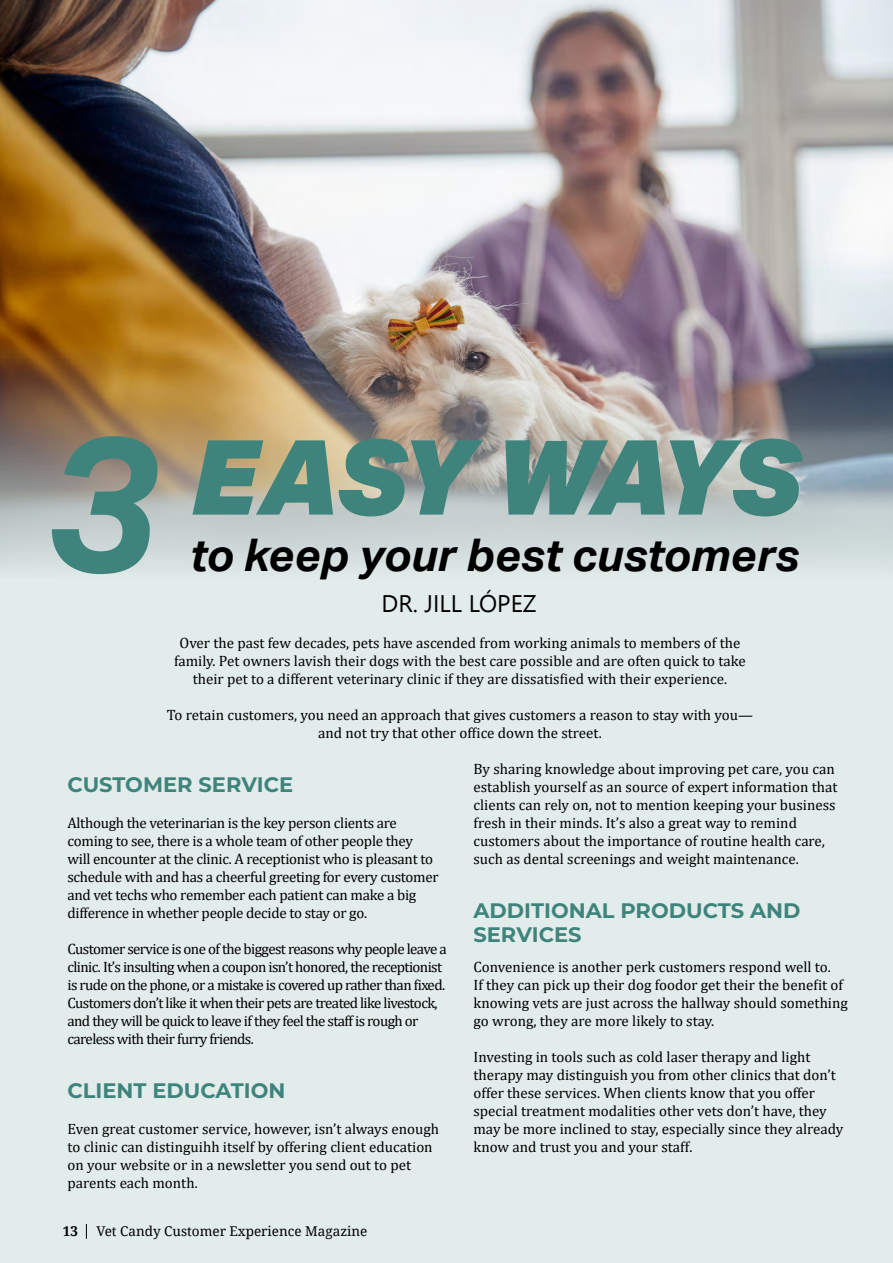
<style>
.page{position:relative;width:893px;height:1263px;background:#e2eceb}
.page>*{position:absolute;margin:0;border:0;box-sizing:border-box;transform-origin:0 0}
.t1{font:italic 700 189.3px "Aktiv Grotesk";color:#3f847c}
.t2{font:italic 900 103.95px "Aktiv Grotesk";letter-spacing:-.06em;color:#3f847c}
.t3{font:italic 700 45px "Aktiv Grotesk";color:#000}
.t4{font:700 21px/24px "Montserrat";color:#3f847c}
.t5{font:15px/18px "Cambria";color:#000}
.t6{font:15px/18px "Cambria";letter-spacing:-.04em;color:#000}
.t7{font:15px/18px "Cambria";letter-spacing:-.02em;color:#000}
.t8{font:13.5px "Droid Serif";color:#000}
.t9{font:700 13.5px "Droid Serif";color:#000}
</style>
<div class="page">
<img style="left:0;top:0;width:893px;height:566px">
<svg style="left:86px;top:1224px;width:1px;height:15px"></svg>
<h1 class="t1" style="left:42px;top:423px;width:114px">3</h1>
<h2 class="t2" style="left:189px;top:434px;width:612px">EASY WAYS</h2>
<h3 class="t3" style="left:189px;top:536px;width:611px">to keep your best customers</h3>
<p class="t5" style="left:174px;top:634px;width:573px;text-align:center">Over the past few decades, pets have ascended from working animals to members of the family. Pet owners lavish their dogs with the best care possible and are often quick to take their pet to a different veterinary clinic if they are dissatisfied with their experience.</p>
<p class="t5" style="left:167px;top:706px;width:588px;text-align:center">To retain customers, you need an approach that gives customers a reason to stay with you— and not try that other office down the street.</p>
<h3 class="t4" style="left:68px;top:771px;width:227px">CUSTOMER SERVICE</h3>
<p class="t7" style="left:68px;top:814px;width:373px">Although the veterinarian is the key person clients are coming to see, there is a whole team of other people they will encounter at the clinic. A receptionist who is pleasant to schedule with and has a cheerful greeting for every customer and vet techs who remember each patient can make a big difference in whether people decide to stay or go.</p>
<p class="t6" style="left:68px;top:940px;width:381px">Customer service is one of the biggest reasons why people leave a clinic. It’s insulting when a coupon isn’t honored, the receptionist is rude on the phone, or a mistake is covered up rather than fixed.<br>Customers don’t like it when their pets are treated like livestock, and they will be quick to leave if they feel the staff is rough or careless with their furry friends.</p>
<h3 class="t4" style="left:68px;top:1077px;width:219px">CLIENT EDUCATION</h3>
<p class="t5" style="left:68px;top:1120px;width:373px">Even great customer service, however, isn’t always enough to clinic can distinguihh itself by offering client education on your website or in a newsletter you send out to pet parents each month.</p>
<p class="t9" style="left:63px;top:1223px;width:17px">13</p>
<p class="t8" style="left:96px;top:1223px;width:273px">Vet Candy Customer Experience Magazine</p>
<p class="t5" style="left:473px;top:760px;width:365px">By sharing knowledge about improving pet care, you can establish yourself as an source of expert information that clients can rely on, not to mention keeping your business fresh in their minds. It’s also a great way to remind customers about the importance of routine health care, such as dental screenings and weight maintenance.</p>
<h3 class="t4" style="left:473px;top:897px;width:329px">ADDITIONAL PRODUCTS AND<br>SERVICES</h3>
<p class="t5" style="left:473px;top:958px;width:376px">Convenience is another perk customers respond well to.<br>If they can pick up their dog foodor get their the benefit of knowing vets are just across the hallway should something go wrong, they are more likely to stay.</p>
<p class="t5" style="left:473px;top:1048px;width:371px">Investing in tools such as cold laser therapy and light therapy may distinguish you from other clinics that don’t offer these services. When clients know that you offer special treatment modalities other vets don’t have, they may be more inclined to stay, especially since they already know and trust you and your staff.</p>
</div>
